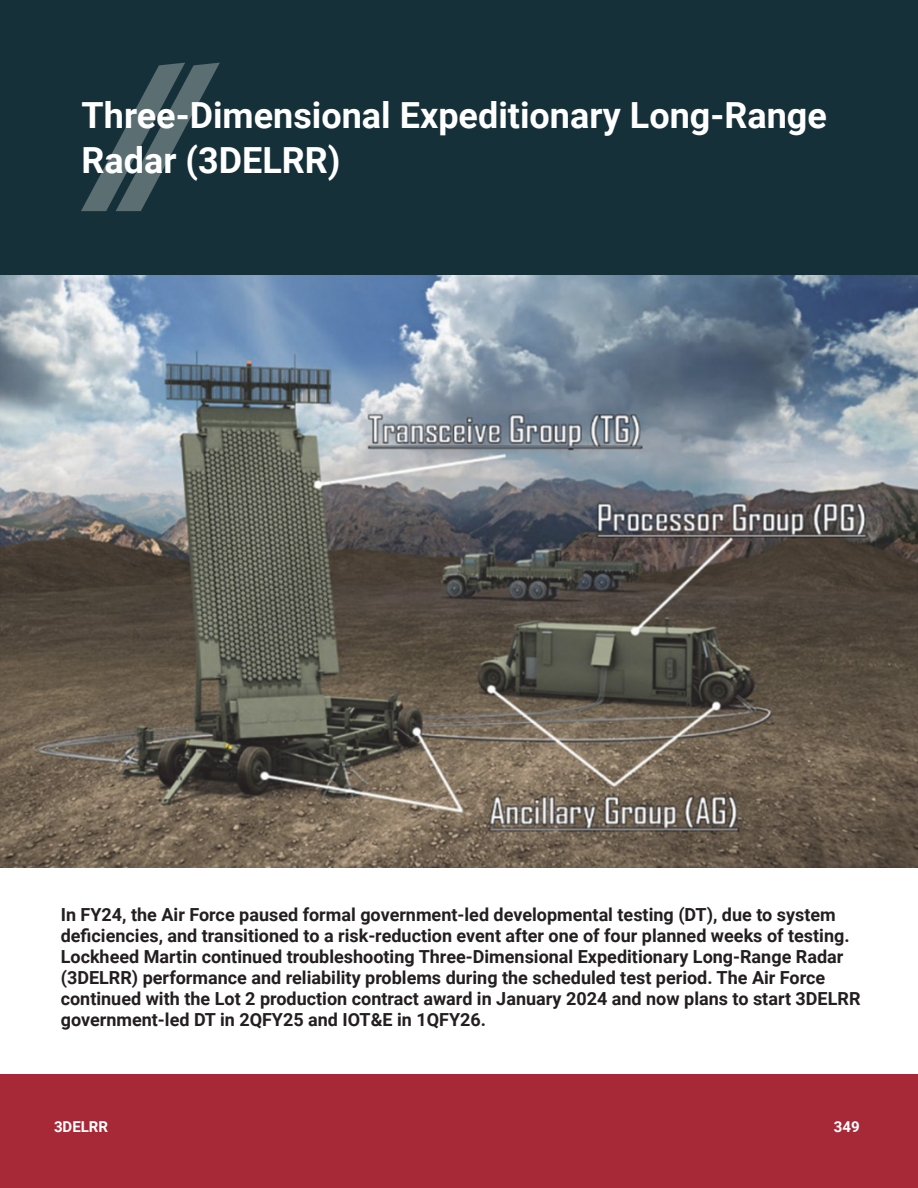
<style>
.page{position:relative;width:918px;height:1188px;background:#fff}
.page>*{position:absolute;margin:0;border:0;box-sizing:border-box;transform-origin:0 0}
.Article_Title{font:700 36px/45px "Roboto";color:#fff}
.BLUF{font:700 18px/21px "Roboto";color:#231f20}
.t1{font:700 15px "Roboto";color:#fff}
</style>
<div class="page">
<div style="left:0;top:0;width:918px;height:277px;background:#163039"></div>
<svg style="left:81px;top:63px;width:139px;height:148px"></svg>
<div style="left:0;top:1075px;width:918px;height:113px;background:#a72938"></div>
<img style="left:0;top:275px;width:918px;height:593px">
<p class="Article_Title" style="left:82px;top:91px;width:747px">Three-Dimensional Expeditionary Long-Range<br>Radar (3DELRR)</p>
<p class="BLUF" style="left:61px;top:903px;width:801px">In FY24, the Air Force paused formal government-led developmental testing (DT), due to system deficiencies, and transitioned to a risk-reduction event after one of four planned weeks of testing.<br>Lockheed Martin continued troubleshooting Three-Dimensional Expeditionary Long-Range Radar (3DELRR) performance and reliability problems during the scheduled test period. The Air Force continued with the Lot 2 production contract award in January 2024 and now plans to start 3DELRR government-led DT in 2QFY25 and IOT&amp;E in 1QFY26.</p>
<p class="t1" style="left:54px;top:1116px;width:46px">Article</p>
<p class="t1" style="left:54px;top:1116px;width:56px">3DELRR</p>
<p class="t1" style="left:834px;top:1116px;width:27px">349</p>
</div>
